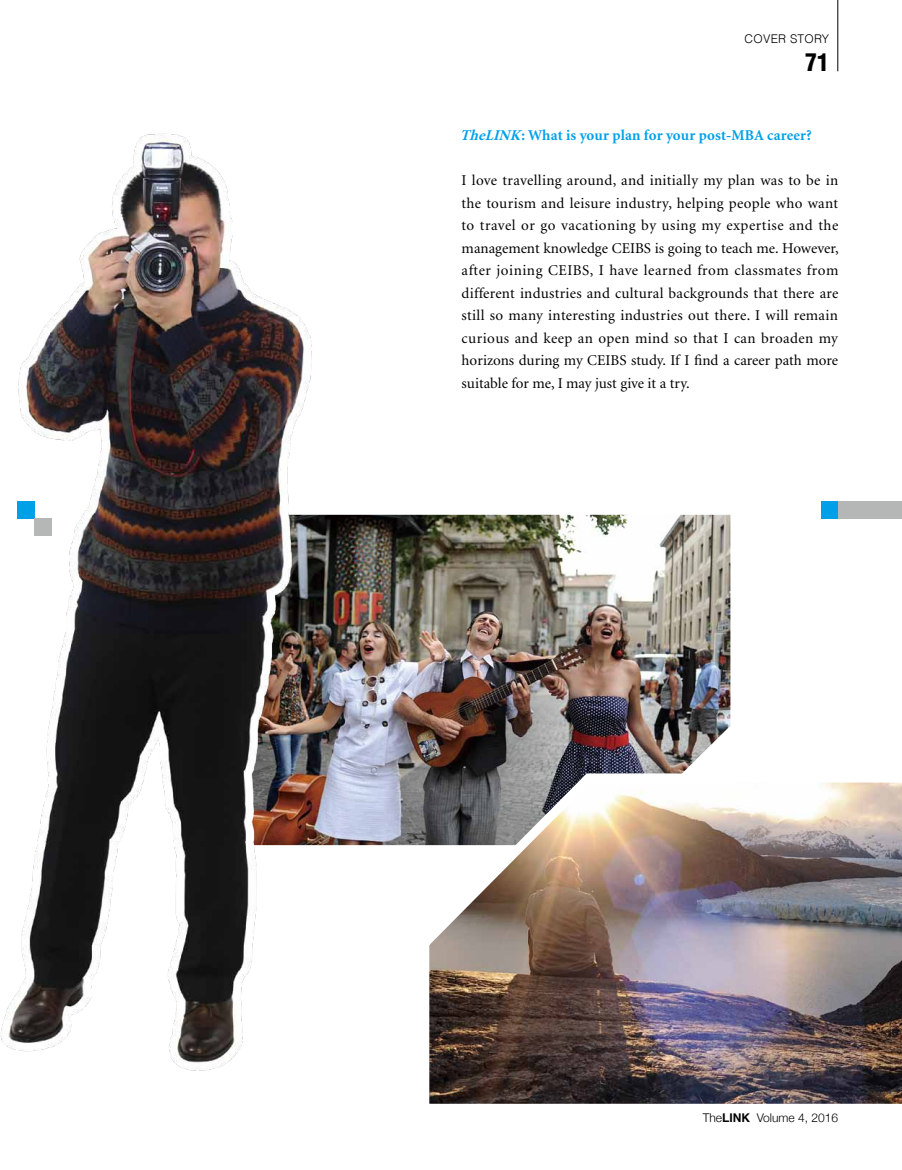
<style>
.page{position:relative;width:902px;height:1170px;background:#fff}
.page>*{position:absolute;margin:0;border:0;box-sizing:border-box;transform-origin:0 0}
.t1{font:900 condensed 24px "Helvetica";color:#000}
.t2{font:15px/22.5px "Minion";color:#000;text-align:justify}
.t3{font:700 15px "Minion";letter-spacing:.01em;color:#00a0e9}
.t4{font:300 12px "Helvetica Neue";color:#000}
.t5{font:300 12px "Helvetica";letter-spacing:.02em;color:#000}
.s1{font-style:italic}
.s2{font-family:"Helvetica";font-weight:700}
</style>
<div class="page">
<img style="left:324px;top:514px;width:406px;height:331px">
<img style="left:0;top:133px;width:324px;height:938px">
<svg style="left:0;top:157px;width:14px;height:349px"></svg>
<img style="left:412px;top:768px;width:489px;height:336px">
<div style="left:17px;top:501px;width:17px;height:17px;background:#00a0e9"></div>
<div style="left:34px;top:518px;width:17px;height:17px;background:#b5b6b6"></div>
<div style="left:821px;top:501px;width:17px;height:17px;background:#00a0e9"></div>
<div style="left:838px;top:501px;width:63px;height:17px;background:#b5b6b6"></div>
<hr style="left:837px;top:0;width:1px;height:71px;background:#000">
<p class="t5" style="left:744px;top:29px;width:86px">COVER STORY</p>
<h1 class="t1" style="left:805px;top:47px;width:25px">71</h1>
<p class="t3" style="left:460px;top:127px;width:353px"><span class="s1">TheLINK</span>: What is your plan for your post-MBA career?</p>
<p class="t2" style="left:461px;top:169px;width:378px">I love travelling around, and initially my plan was to be in the tourism and leisure industry, helping people who want to travel or go vacationing by using my expertise and the management knowledge CEIBS is going to teach me. However, after joining CEIBS, I have learned from classmates from different industries and cultural backgrounds that there are still so many interesting industries out there. I will remain curious and keep an open mind so that I can broaden my horizons during my CEIBS study. If I find a career path more suitable for me, I may just give it a try.</p>
<p class="t4" style="left:702px;top:1108px;width:137px">the<span class="s2">LINK</span> Volume 4, 2016</p>
</div>
